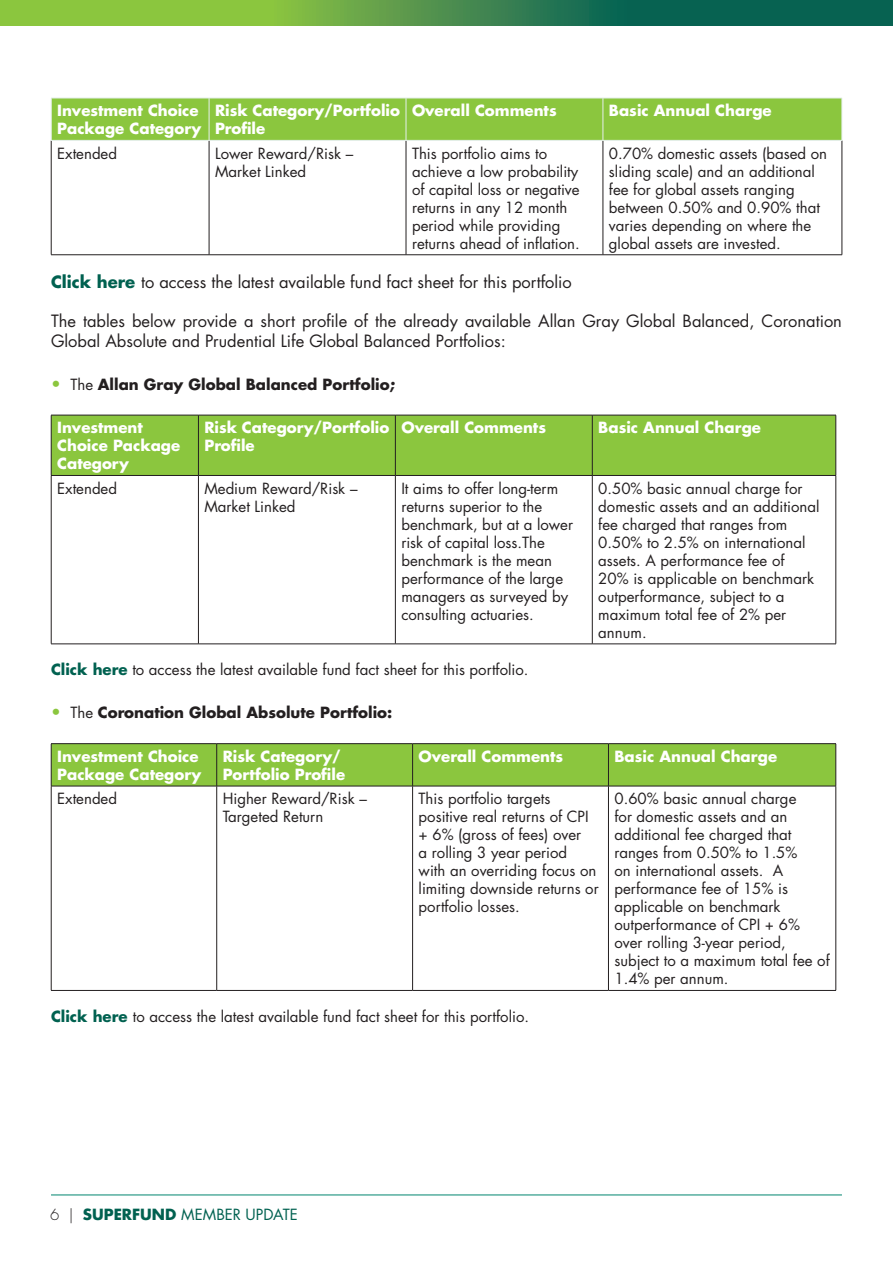
<style>
.page{position:relative;width:893px;height:1263px;background:#fff}
.page>*{position:absolute;margin:0;border:0;box-sizing:border-box;transform-origin:0 0}
.text{font:16.5px/19.8px "Futura Std";color:#231f20}
.text-2{font:15px/18px "Futura Std";color:#231f20}
.text-3{font:700 15px/18px "Futura Std";color:#fff}
.text-4{font:700 15px "Futura Std";color:#231f20}
.t1{font:15px "Futura Std";color:#006150}
.s1{font-weight:700;color:#006150}
.s2{font-weight:400;font-size:16.5px;color:#8bc63e}
.s3{font-weight:400}
.s4{font-weight:300;color:#231f20}
.s5{font-weight:700}
</style>
<div class="page">
<svg style="left:0;top:0;width:893px;height:26px;background:#4a9249"></svg>
<hr style="left:51px;top:1194px;width:791px;height:1px;background:#00856f">
<div style="left:52px;top:99px;width:790px;height:41px;background:#8bc63e"></div>
<hr style="left:51px;top:141px;width:1px;height:114px;background:#231f20">
<hr style="left:209px;top:141px;width:1px;height:114px;background:#231f20">
<hr style="left:406px;top:141px;width:1px;height:114px;background:#231f20">
<hr style="left:603px;top:141px;width:1px;height:114px;background:#231f20">
<hr style="left:842px;top:141px;width:1px;height:114px;background:#231f20">
<hr style="left:51px;top:254px;width:158px;height:1px;background:#231f20">
<hr style="left:209px;top:254px;width:197px;height:1px;background:#231f20">
<hr style="left:406px;top:254px;width:197px;height:1px;background:#231f20">
<hr style="left:603px;top:254px;width:239px;height:1px;background:#231f20">
<hr style="left:51px;top:98px;width:158px;height:1px;background:#e6efed">
<hr style="left:51px;top:98px;width:1px;height:42px;background:#e6efed">
<hr style="left:51px;top:140px;width:158px;height:1px;background:#e6efed">
<hr style="left:209px;top:98px;width:197px;height:1px;background:#e6efed">
<hr style="left:209px;top:98px;width:1px;height:42px;background:#e6efed">
<hr style="left:209px;top:140px;width:197px;height:1px;background:#e6efed">
<hr style="left:406px;top:98px;width:197px;height:1px;background:#e6efed">
<hr style="left:406px;top:98px;width:1px;height:42px;background:#e6efed">
<hr style="left:406px;top:140px;width:197px;height:1px;background:#e6efed">
<hr style="left:603px;top:98px;width:239px;height:1px;background:#e6efed">
<hr style="left:603px;top:98px;width:1px;height:42px;background:#e6efed">
<hr style="left:842px;top:98px;width:1px;height:42px;background:#e6efed">
<hr style="left:603px;top:140px;width:239px;height:1px;background:#e6efed">
<div style="left:52px;top:416px;width:783px;height:59px;background:#8bc63e"></div>
<hr style="left:51px;top:415px;width:147px;height:1px;background:#231f20">
<hr style="left:51px;top:415px;width:1px;height:60px;background:#231f20">
<hr style="left:198px;top:415px;width:197px;height:1px;background:#231f20">
<hr style="left:198px;top:415px;width:1px;height:60px;background:#231f20">
<hr style="left:395px;top:415px;width:197px;height:1px;background:#231f20">
<hr style="left:395px;top:415px;width:1px;height:60px;background:#231f20">
<hr style="left:592px;top:415px;width:244px;height:1px;background:#231f20">
<hr style="left:592px;top:415px;width:1px;height:60px;background:#231f20">
<hr style="left:835px;top:415px;width:1px;height:60px;background:#231f20">
<hr style="left:51px;top:475px;width:147px;height:1px;background:#231f20">
<hr style="left:51px;top:476px;width:1px;height:168px;background:#231f20">
<hr style="left:198px;top:475px;width:197px;height:1px;background:#231f20">
<hr style="left:198px;top:476px;width:1px;height:168px;background:#231f20">
<hr style="left:395px;top:475px;width:197px;height:1px;background:#231f20">
<hr style="left:395px;top:476px;width:1px;height:168px;background:#231f20">
<hr style="left:592px;top:475px;width:244px;height:1px;background:#231f20">
<hr style="left:592px;top:476px;width:1px;height:168px;background:#231f20">
<hr style="left:835px;top:476px;width:1px;height:168px;background:#231f20">
<hr style="left:51px;top:644px;width:147px;height:1px;background:#231f20">
<hr style="left:198px;top:644px;width:197px;height:1px;background:#231f20">
<hr style="left:395px;top:644px;width:197px;height:1px;background:#231f20">
<hr style="left:592px;top:644px;width:244px;height:1px;background:#231f20">
<div style="left:52px;top:744px;width:783px;height:42px;background:#8bc63e"></div>
<hr style="left:51px;top:743px;width:166px;height:1px;background:#231f20">
<hr style="left:51px;top:744px;width:1px;height:42px;background:#231f20">
<hr style="left:217px;top:743px;width:196px;height:1px;background:#231f20">
<hr style="left:216px;top:744px;width:1px;height:42px;background:#231f20">
<hr style="left:413px;top:743px;width:195px;height:1px;background:#231f20">
<hr style="left:412px;top:744px;width:1px;height:42px;background:#231f20">
<hr style="left:608px;top:743px;width:228px;height:1px;background:#231f20">
<hr style="left:608px;top:744px;width:1px;height:42px;background:#231f20">
<hr style="left:835px;top:744px;width:1px;height:42px;background:#231f20">
<hr style="left:51px;top:786px;width:166px;height:1px;background:#231f20">
<hr style="left:51px;top:786px;width:1px;height:204px;background:#231f20">
<hr style="left:217px;top:786px;width:196px;height:1px;background:#231f20">
<hr style="left:216px;top:786px;width:1px;height:204px;background:#231f20">
<hr style="left:413px;top:786px;width:195px;height:1px;background:#231f20">
<hr style="left:412px;top:786px;width:1px;height:204px;background:#231f20">
<hr style="left:608px;top:786px;width:228px;height:1px;background:#231f20">
<hr style="left:608px;top:786px;width:1px;height:204px;background:#231f20">
<hr style="left:835px;top:786px;width:1px;height:204px;background:#231f20">
<hr style="left:51px;top:990px;width:166px;height:1px;background:#231f20">
<hr style="left:217px;top:990px;width:196px;height:1px;background:#231f20">
<hr style="left:413px;top:990px;width:195px;height:1px;background:#231f20">
<hr style="left:608px;top:990px;width:228px;height:1px;background:#231f20">
<p class="text-3" style="left:57px;top:102px;width:146px">Investment Choice<br>Package Category</p>
<p class="text-3" style="left:215px;top:102px;width:186px">Risk Category/Portfolio<br>Profile</p>
<p class="text-3" style="left:412px;top:102px;width:146px">Overall Comments</p>
<p class="text-3" style="left:609px;top:102px;width:164px">Basic Annual Charge</p>
<p class="text-2" style="left:57px;top:144px;width:61px">Extended</p>
<p class="text-2" style="left:215px;top:144px;width:140px">Lower Reward/Risk –<br>Market Linked</p>
<p class="text-2" style="left:412px;top:144px;width:169px">This portfolio aims to achieve a low probability of capital loss or negative returns in any 12 month period while providing returns ahead of inflation.</p>
<p class="text-2" style="left:609px;top:144px;width:220px">0.70% domestic assets (based on sliding scale) and an additional fee for global assets ranging between 0.50% and 0.90% that varies depending on where the global assets are invested.</p>
<p class="text" style="left:51px;top:272px;width:522px"><span class="s1">Click here</span> to access the latest available fund fact sheet for this portfolio</p>
<p class="text" style="left:51px;top:311px;width:792px">The tables below provide a short profile of the already available Allan Gray Global Balanced, Coronation<br>Global Absolute and Prudential Life Global Balanced Portfolios:</p>
<p class="text-4" style="left:51px;top:374px;width:345px"><span class="s2">•</span> <span class="s3">The</span> Allan Gray Global Balanced Portfolio;</p>
<p class="text-3" style="left:57px;top:419px;width:125px">Investment<br>Choice Package<br>Category</p>
<p class="text-3" style="left:204px;top:419px;width:186px">Risk Category/Portfolio<br>Profile</p>
<p class="text-3" style="left:401px;top:419px;width:146px">Overall Comments</p>
<p class="text-3" style="left:598px;top:419px;width:164px">Basic Annual Charge</p>
<p class="text-2" style="left:57px;top:479px;width:61px">Extended</p>
<p class="text-2" style="left:204px;top:479px;width:155px">Medium Reward/Risk –<br>Market Linked</p>
<p class="text-2" style="left:401px;top:479px;width:173px">It aims to offer long-term returns superior to the benchmark, but at a lower risk of capital loss.The benchmark is the mean performance of the large managers as surveyed by consulting actuaries.</p>
<p class="text-2" style="left:598px;top:479px;width:223px">0.50% basic annual charge for domestic assets and an additional fee charged that ranges from<br>0.50% to 2.5% on international assets. A performance fee of<br>20% is applicable on benchmark outperformance, subject to a maximum total fee of 2% per annum.</p>
<p class="text-2" style="left:51px;top:661px;width:479px"><span class="s1">Click here</span> to access the latest available fund fact sheet for this portfolio.</p>
<p class="text-4" style="left:51px;top:703px;width:343px"><span class="s2">•</span> <span class="s3">The</span> Coronation Global Absolute Portfolio:</p>
<p class="text-3" style="left:57px;top:747px;width:146px">Investment Choice<br>Package Category</p>
<p class="text-3" style="left:223px;top:747px;width:124px">Risk Category/<br>Portfolio Profile</p>
<p class="text-3" style="left:419px;top:747px;width:146px">Overall Comments</p>
<p class="text-3" style="left:614px;top:747px;width:164px">Basic Annual Charge</p>
<p class="text-2" style="left:57px;top:790px;width:61px">Extended</p>
<p class="text-2" style="left:223px;top:790px;width:146px">Higher Reward/Risk –<br>Targeted Return</p>
<p class="text-2" style="left:419px;top:790px;width:182px">This portfolio targets positive real returns of CPI + 6% (gross of fees) over<br>a rolling 3 year period<br>with an overriding focus on limiting downside returns or portfolio losses.</p>
<p class="text-2" style="left:614px;top:790px;width:217px">0.60% basic annual charge<br>for domestic assets and an additional fee charged that ranges from 0.50% to 1.5%<br>on international assets. A performance fee of 15% is applicable on benchmark outperformance of CPI + 6% over rolling 3-year period, subject to a maximum total fee of<br>1.4% per annum.</p>
<p class="text-2" style="left:51px;top:1007px;width:480px"><span class="s1">Click here</span> to access the latest available fund fact sheet for this portfolio.</p>
<p class="t1" style="left:50px;top:1205px;width:249px"><span class="s4">6 |</span> <span class="s5">SUPERFUND</span> MEMBER UPDATE</p>
</div>
